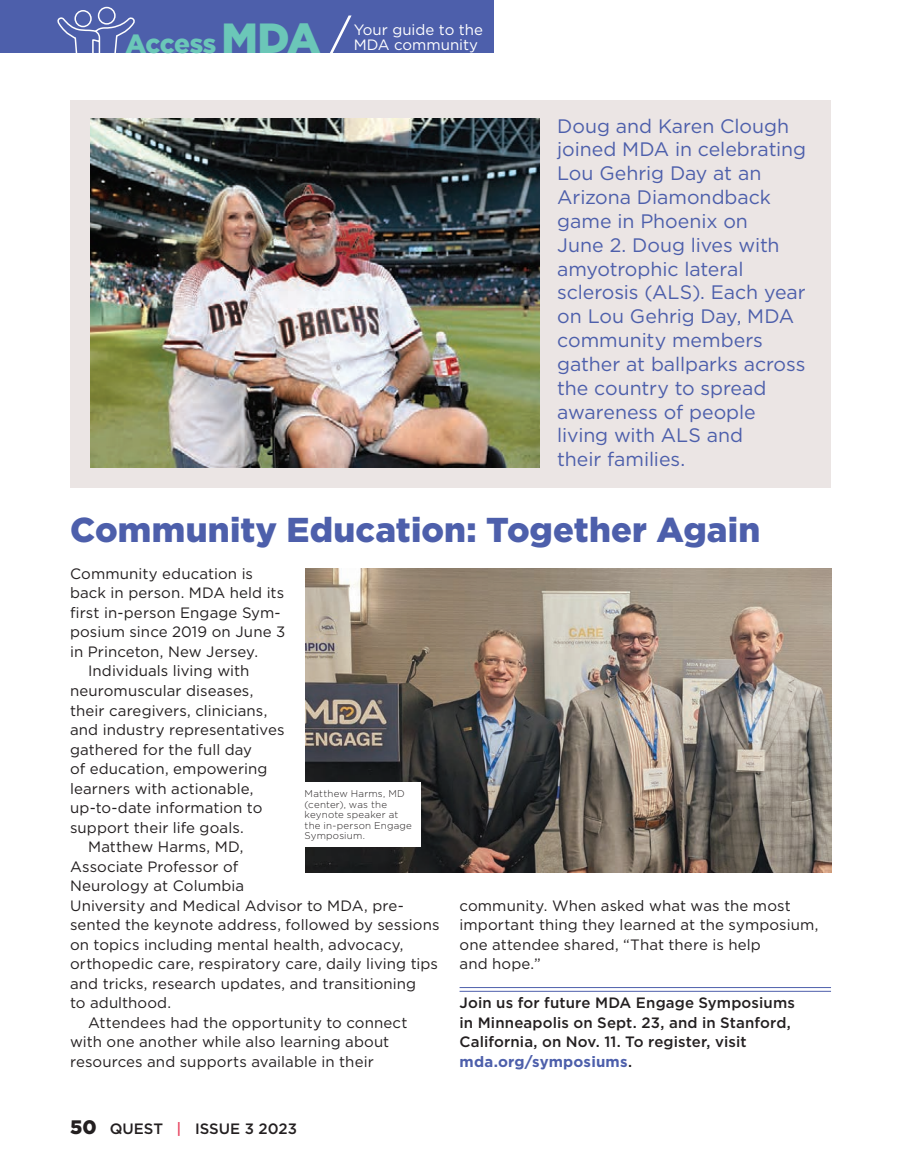
<style>
.page{position:relative;width:904px;height:1173px;background:#fff}
.page>*{position:absolute;margin:0;border:0;box-sizing:border-box;transform-origin:0 0}
.t1{font:900 34.5px "Gotham";letter-spacing:.005em;color:#4d5fab}
.t2{font:900 26.25px "Gotham";letter-spacing:-.025em;color:#6bc7b8}
.t3{font:19.5px/23.9px "Gotham";letter-spacing:-.005em;color:#4d5fab}
.t4{font:15px/19.5px "Gotham";letter-spacing:.005em;color:#231f20}
.t5{font:500 15px/19.5px "Gotham";letter-spacing:.005em;color:#231f20}
.t6{font:15px/15px "Gotham";color:#fff}
.t7{font:500 15px "Gotham";color:#231f20}
.t8{font:300 9.75px/10.5px "Gotham";letter-spacing:.02em;color:#231f20}
.s1{font-size:42.15px}
.s2{font-weight:900;font-size:19.5px}
.s3{color:#e74460}
.s4{font-weight:700;color:#4d5fab}
</style>
<div class="page">
<div style="left:0;top:0;width:494px;height:53px;background:#4d5fab"></div>
<svg style="left:330px;top:15px;width:21px;height:38px"></svg>
<svg style="left:57px;top:6px;width:78px;height:47px"></svg>
<div style="left:70px;top:100px;width:761px;height:387px;background:#ebe5e4"></div>
<hr style="left:459px;top:987px;width:372px;height:1px;background:#4d5fab">
<hr style="left:459px;top:990px;width:372px;height:1px;background:#4d5fab">
<img style="left:91px;top:118px;width:448px;height:349px">
<img style="left:305px;top:568px;width:526px;height:304px">
<div style="left:296px;top:781px;width:124px;height:65px;background:#fff"></div>
<h2 class="t2" style="left:125px;top:26px;width:197px">Access <span class="s1">MDA</span></h2>
<p class="t6" style="left:354px;top:22px;width:131px">Your guide to the<br>MDA community</p>
<p class="t3" style="left:557px;top:113px;width:250px">Doug and Karen Clough joined MDA in celebrating<br>Lou Gehrig Day at an<br>Arizona Diamondback game in Phoenix on<br>June 2. Doug lives with amyotrophic lateral sclerosis (ALS). Each year on Lou Gehrig Day, MDA community members gather at ballparks across the country to spread awareness of people living with ALS and<br>their families.</p>
<h1 class="t1" style="left:70px;top:505px;width:691px">Community Education: Together Again</h1>
<p class="t4" style="left:70px;top:563px;width:184px">Community education is</p>
<p class="t4" style="left:70px;top:583px;width:216px">back in person. MDA held its</p>
<p class="t4" style="left:70px;top:602px;width:212px">first in-person Engage Sym-</p>
<p class="t4" style="left:70px;top:622px;width:217px">posium since 2019 on June 3</p>
<p class="t4" style="left:70px;top:641px;width:189px">in Princeton, New Jersey.</p>
<p class="t4" style="left:88px;top:661px;width:163px">Individuals living with</p>
<p class="t4" style="left:70px;top:680px;width:185px">neuromuscular diseases,</p>
<p class="t4" style="left:70px;top:700px;width:199px">their caregivers, clinicians,</p>
<p class="t4" style="left:70px;top:719px;width:216px">and industry representatives</p>
<p class="t4" style="left:70px;top:739px;width:183px">gathered for the full day</p>
<p class="t4" style="left:70px;top:758px;width:199px">of education, empowering</p>
<p class="t4" style="left:70px;top:778px;width:185px">learners with actionable,</p>
<p class="t4" style="left:70px;top:797px;width:194px">up-to-date information to</p>
<p class="t4" style="left:70px;top:817px;width:175px">support their life goals.</p>
<p class="t4" style="left:88px;top:836px;width:157px">Matthew Harms, MD,</p>
<p class="t4" style="left:70px;top:856px;width:170px">Associate Professor of</p>
<p class="t4" style="left:70px;top:875px;width:176px">Neurology at Columbia</p>
<p class="t4" style="left:70px;top:895px;width:335px">University and Medical Advisor to MDA, pre-</p>
<p class="t4" style="left:70px;top:914px;width:371px">sented the keynote address, followed by sessions</p>
<p class="t4" style="left:70px;top:934px;width:335px">on topics including mental health, advocacy,</p>
<p class="t4" style="left:70px;top:953px;width:369px">orthopedic care, respiratory care, daily living tips</p>
<p class="t4" style="left:70px;top:973px;width:348px">and tricks, research updates, and transitioning</p>
<p class="t4" style="left:70px;top:992px;width:103px">to adulthood.</p>
<p class="t4" style="left:88px;top:1012px;width:321px">Attendees had the opportunity to connect</p>
<p class="t4" style="left:70px;top:1031px;width:321px">with one another while also learning about</p>
<p class="t4" style="left:70px;top:1051px;width:305px">resources and supports available in their</p>
<p class="t8" style="left:304px;top:788px;width:109px">Matthew Harms, MD (center), was the keynote speaker at the in-person Engage<br>Symposium.</p>
<p class="t7" style="left:70px;top:1119px;width:228px"><span class="s2">50</span> QUEST <span class="s3">|</span> ISSUE 3 2023</p>
<p class="t4" style="left:459px;top:895px;width:360px">community. When asked what was the most important thing they learned at the symposium, one attendee shared, “That there is help<br>and hope.”</p>
<p class="t5" style="left:459px;top:992px;width:337px">Join us for future MDA Engage Symposiums in Minneapolis on Sept. 23, and in Stanford, California, on Nov. 11. To register, visit <span class="s4">mda.org/symposiums</span>.</p>
</div>
